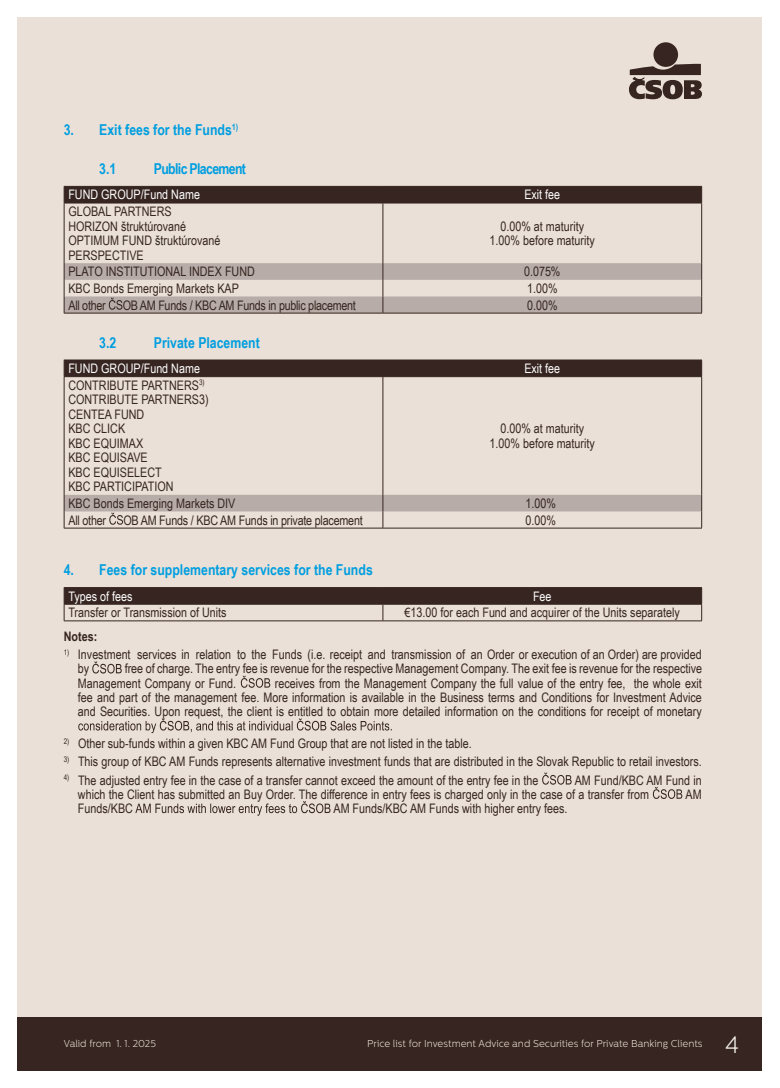
<style>
.page{position:relative;width:780px;height:1088px;background:#fff}
.page>*{position:absolute;margin:0;border:0;box-sizing:border-box;transform-origin:0 0}
.t1{font:300 23.75px "Centrale Sans";color:#f5f0eb}
.t2{font:700 15px "Arial Narrow";color:#009ee0}
.t3{font:700 15px "Arial Narrow";letter-spacing:-.045em;color:#009ee0}
.t4{font:13.12px/14.5px "Arial Narrow";color:#362520}
.t5{font:13.12px "Arial Narrow";color:#fff}
.t6{font:13.12px "Arial Narrow";letter-spacing:-.02em;color:#362520}
.t7{font:700 13.12px "Arial Narrow";color:#362520}
.t8{font:300 10px "Centrale Sans";color:#eae0d7}
</style>
<div class="page">
<div style="left:18px;top:18px;width:744px;height:1052px;background:#eae0d7"></div>
<div style="left:18px;top:1017px;width:744px;height:53px;background:#362520"></div>
<div style="left:653px;top:42px;width:25px;height:25px;background:#362520;border-radius:50%"></div>
<svg style="left:629px;top:64px;width:73px;height:35px"></svg>
<div style="left:64px;top:186px;width:638px;height:17px;background:#362520"></div>
<hr style="left:64px;top:203px;width:319px;height:1px;background:#362520">
<hr style="left:383px;top:203px;width:319px;height:1px;background:#362520">
<hr style="left:64px;top:203px;width:1px;height:60px;background:#362520">
<hr style="left:382px;top:203px;width:1px;height:60px;background:#362520">
<hr style="left:701px;top:203px;width:1px;height:60px;background:#362520">
<hr style="left:64px;top:313px;width:319px;height:1px;background:#362520">
<hr style="left:383px;top:313px;width:319px;height:1px;background:#362520">
<svg style="left:64px;top:263px;width:638px;height:50px"></svg>
<div style="left:64px;top:360px;width:638px;height:16px;background:#362520"></div>
<hr style="left:64px;top:376px;width:319px;height:1px;background:#362520">
<hr style="left:383px;top:376px;width:319px;height:1px;background:#362520">
<hr style="left:64px;top:377px;width:1px;height:118px;background:#362520">
<hr style="left:382px;top:377px;width:1px;height:118px;background:#362520">
<hr style="left:701px;top:377px;width:1px;height:118px;background:#362520">
<hr style="left:64px;top:528px;width:319px;height:1px;background:#362520">
<hr style="left:383px;top:528px;width:319px;height:1px;background:#362520">
<svg style="left:64px;top:495px;width:638px;height:33px"></svg>
<hr style="left:64px;top:620px;width:319px;height:1px;background:#362520">
<hr style="left:383px;top:620px;width:319px;height:1px;background:#362520">
<svg style="left:64px;top:587px;width:638px;height:33px"></svg>
<svg style="left:92px;top:661px;width:30px;height:12px"></svg>
<svg style="left:241px;top:676px;width:29px;height:12px"></svg>
<svg style="left:78px;top:718px;width:314px;height:15px"></svg>
<svg style="left:542px;top:773px;width:29px;height:12px"></svg>
<svg style="left:653px;top:787px;width:29px;height:12px"></svg>
<svg style="left:135px;top:801px;width:195px;height:15px"></svg>
<p class="t2" style="left:64px;top:118px;width:176px">3. Exit fees for the Funds<sup>1)</sup></p>
<p class="t2" style="left:99px;top:157px;width:19px">3.1</p>
<p class="t3" style="left:154px;top:157px;width:94px">Public Placement</p>
<p class="t5" style="left:68px;top:185px;width:133px">FUND GROUP/Fund Name</p>
<p class="t5" style="left:524px;top:185px;width:37px">Exit fee</p>
<p class="t4" style="left:68px;top:204px;width:153px">GLOBAL PARTNERS<br>HORIZON štruktúrované<br>OPTIMUM FUND štruktúrované<br>PERSPECTIVE</p>
<p class="t4" style="left:489px;top:218px;width:107px;text-align:center">0.00% at maturity<br>1.00% before maturity</p>
<p class="t4" style="left:68px;top:264px;width:188px">PLATO INSTITUTIONAL INDEX FUND</p>
<p class="t4" style="left:524px;top:264px;width:38px">0.075%</p>
<p class="t4" style="left:68px;top:281px;width:172px">KBC Bonds Emerging Markets KAP</p>
<p class="t4" style="left:527px;top:281px;width:32px">1.00%</p>
<p class="t6" style="left:68px;top:295px;width:39px">All other</p>
<p class="t6" style="left:123px;top:295px;width:234px">OB AM Funds / KBC AM Funds in public placement</p>
<p class="t4" style="left:527px;top:297px;width:32px">0.00%</p>
<p class="t2" style="left:99px;top:331px;width:19px">3.2</p>
<p class="t2" style="left:154px;top:331px;width:107px">Private Placement</p>
<p class="t5" style="left:68px;top:359px;width:133px">FUND GROUP/Fund Name</p>
<p class="t5" style="left:524px;top:359px;width:37px">Exit fee</p>
<p class="t4" style="left:68px;top:377px;width:142px">CONTRIBUTE PARTNERS<sup>3)<br></sup>CONTRIBUTE PARTNERS3)<br>CENTEA FUND<br>KBC CLICK<br>KBC EQUIMAX<br>KBC EQUISAVE<br>KBC EQUISELECT<br>KBC PARTICIPATION</p>
<p class="t4" style="left:489px;top:421px;width:107px;text-align:center">0.00% at maturity<br>1.00% before maturity</p>
<p class="t4" style="left:68px;top:495px;width:168px">KBC Bonds Emerging Markets DIV</p>
<p class="t4" style="left:525px;top:495px;width:32px">1.00%</p>
<p class="t4" style="left:68px;top:512px;width:39px">All other</p>
<p class="t4" style="left:123px;top:512px;width:241px">OB AM Funds / KBC AM Funds in private placement</p>
<p class="t4" style="left:525px;top:512px;width:32px">0.00%</p>
<p class="t2" style="left:64px;top:558px;width:310px">4. Fees for supplementary services for the Funds</p>
<p class="t5" style="left:68px;top:586px;width:66px">Types of fees</p>
<p class="t5" style="left:533px;top:586px;width:20px">Fee</p>
<p class="t4" style="left:68px;top:605px;width:160px">Transfer or Transmission of Units</p>
<p class="t4" style="left:404px;top:605px;width:277px">€13.00 for each Fund and acquirer of the Units separately</p>
<p class="t7" style="left:64px;top:626px;width:35px">Notes:</p>
<p class="t4" style="left:78px;top:647px;width:625px;text-indent:-14px"><sup>1)</sup> Investment services in relation to the Funds (i.e. receipt and transmission of an Order or execution of an Order) are provided by</p>
<p class="t4" style="left:78px;top:661px;width:625px;text-indent:47px">free of charge. The entry fee is revenue for the respective Management Company. The exit fee is revenue for the respective<br>Management Company or Fund.</p>
<p class="t4" style="left:78px;top:675px;width:625px;text-align:justify;text-indent:197px">receives from the Management Company the full value of the entry fee, the whole exit fee and part of the management fee. More information is available in the Business terms and Conditions for Investment Advice and Securities. Upon request, the client is entitled to obtain more detailed information on the conditions for receipt of monetary</p>
<p class="t4" style="left:64px;top:736px;width:409px"><sup>2)</sup> Other sub-funds within a given KBC AM Fund Group that are not listed in the table.</p>
<p class="t4" style="left:64px;top:754px;width:639px"><sup>3)</sup> This group of KBC AM Funds represents alternative investment funds that are distributed in the Slovak Republic to retail investors.</p>
<p class="t4" style="left:64px;top:772px;width:476px"><sup>4)</sup> The adjusted entry fee in the case of a transfer cannot exceed the amount of the entry fee in the</p>
<p class="t4" style="left:78px;top:772px;width:625px;text-indent:497px">AM Fund/KBC AM Fund in which the Client has submitted an Buy Order. The difference in entry fees is charged only in the case of a transfer from</p>
<p class="t4" style="left:685px;top:786px;width:18px">AM</p>
<p class="t4" style="left:78px;top:801px;width:57px">Funds/KBC</p>
<p class="t4" style="left:333px;top:801px;width:235px">AM Funds/KBC AM Funds with higher entry fees.</p>
<p class="t8" style="left:64px;top:1038px;width:94px">Valid from 1. 1. 2025</p>
<p class="t8" style="left:367px;top:1038px;width:337px">Price list for Investment Advice and Securities for Private Banking Clients</p>
<h1 class="t1" style="left:725px;top:1031px;width:15px">4</h1>
</div>
